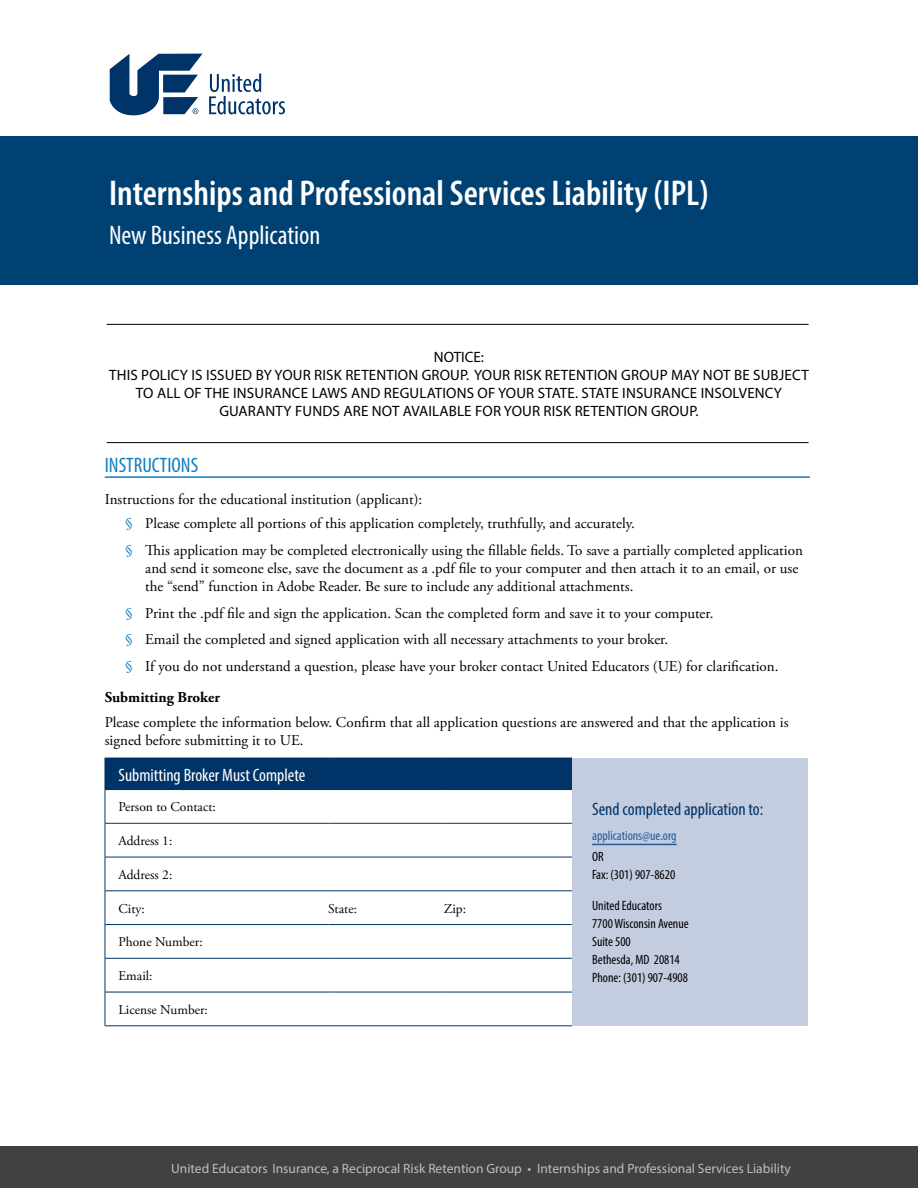
<style>
.page{position:relative;width:918px;height:1188px;background:#fff}
.page>*{position:absolute;margin:0;border:0;box-sizing:border-box;transform-origin:0 0}
.t1{font:600 condensed 36px "Myriad Pro";color:#fff}
.t2{font:condensed 27px "Myriad Pro";color:#fff}
.t3{font:condensed 21px "Myriad Pro";color:#0f7ec3}
.t4{font:condensed 18px "Myriad Pro";color:#fff}
.t5{font:condensed 18px "Myriad Pro";color:#003468}
.t6{font:15px/18px "Adobe Garamond Pro";color:#000}
.t7{font:15px/18px "Myriad Pro";letter-spacing:.01em;color:#000;text-align:center}
.t8{font:700 15px "Adobe Garamond Pro";color:#000}
.t9{font:13.5px "Myriad Pro";color:#bcbec0}
.t10{font:condensed 13.5px/18px "Myriad Pro";color:#000}
.t11{font:13.5px "Adobe Garamond Pro";color:#000}
.t12{font:condensed 13.5px "Myriad Pro";color:#215e9e}
.s1{color:#007ec6}
</style>
<div class="page">
<svg style="left:110px;top:54px;width:92px;height:61px"></svg>
<svg style="left:209px;top:74px;width:76px;height:40px"></svg>
<div style="left:0;top:1147px;width:918px;height:41px;background:#414042"></div>
<div style="left:0;top:136px;width:918px;height:149px;background:#004173"></div>
<hr style="left:105px;top:476px;width:705px;height:2px;background:#0f7ec3">
<div style="left:105px;top:758px;width:467px;height:32px;background:#003468"></div>
<div style="left:572px;top:758px;width:235px;height:268px;background:#c4ccdf"></div>
<hr style="left:105px;top:790px;width:1px;height:33px;background:#003468">
<hr style="left:105px;top:823px;width:223px;height:1px;background:#003468">
<hr style="left:105px;top:823px;width:1px;height:34px;background:#003468">
<hr style="left:328px;top:823px;width:116px;height:1px;background:#003468">
<hr style="left:444px;top:823px;width:128px;height:1px;background:#003468">
<hr style="left:105px;top:857px;width:223px;height:1px;background:#003468">
<hr style="left:105px;top:857px;width:1px;height:34px;background:#003468">
<hr style="left:328px;top:857px;width:116px;height:1px;background:#003468">
<hr style="left:444px;top:857px;width:128px;height:1px;background:#003468">
<hr style="left:105px;top:891px;width:223px;height:1px;background:#003468">
<hr style="left:105px;top:891px;width:1px;height:33px;background:#003468">
<hr style="left:328px;top:891px;width:116px;height:1px;background:#003468">
<hr style="left:444px;top:891px;width:128px;height:1px;background:#003468">
<hr style="left:105px;top:924px;width:223px;height:1px;background:#003468">
<hr style="left:105px;top:925px;width:1px;height:33px;background:#003468">
<hr style="left:328px;top:924px;width:116px;height:1px;background:#003468">
<hr style="left:444px;top:924px;width:128px;height:1px;background:#003468">
<hr style="left:105px;top:958px;width:223px;height:1px;background:#003468">
<hr style="left:105px;top:958px;width:1px;height:34px;background:#003468">
<hr style="left:328px;top:958px;width:116px;height:1px;background:#003468">
<hr style="left:444px;top:958px;width:128px;height:1px;background:#003468">
<hr style="left:105px;top:992px;width:223px;height:1px;background:#003468">
<hr style="left:105px;top:992px;width:1px;height:34px;background:#003468">
<hr style="left:328px;top:992px;width:116px;height:1px;background:#003468">
<hr style="left:444px;top:992px;width:128px;height:1px;background:#003468">
<hr style="left:105px;top:1026px;width:223px;height:1px;background:#003468">
<hr style="left:328px;top:1026px;width:116px;height:1px;background:#003468">
<hr style="left:444px;top:1026px;width:128px;height:1px;background:#003468">
<hr style="left:592px;top:844px;width:85px;height:1px;background:#215e9e">
<hr style="left:107px;top:324px;width:702px;height:1px;background:#000">
<hr style="left:107px;top:442px;width:702px;height:1px;background:#000">
<h1 class="t1" style="left:109px;top:173px;width:601px">Internships and Professional Services Liability (IPL)</h1>
<h2 class="t2" style="left:109px;top:219px;width:213px">New Business Application</h2>
<p class="t7" style="left:109px;top:348px;width:701px">NOTICE:<br>THIS POLICY IS ISSUED BY YOUR RISK RETENTION GROUP. YOUR RISK RETENTION GROUP MAY NOT BE SUBJECT TO ALL OF THE INSURANCE LAWS AND REGULATIONS OF YOUR STATE. STATE INSURANCE INSOLVENCY GUARANTY FUNDS ARE NOT AVAILABLE FOR YOUR RISK RETENTION GROUP.</p>
<h3 class="t3" style="left:105px;top:452px;width:95px">INSTRUCTIONS</h3>
<p class="t6" style="left:125px;top:487px;width:511px;line-height:24.8px;text-indent:-20px">Instructions for the educational institution (applicant):<br><span class="s1">§</span> Please complete all portions of this application completely, truthfully, and accurately.</p>
<p class="t6" style="left:145px;top:542px;width:659px;text-indent:-20px"><span class="s1">§</span> This application may be completed electronically using the fillable fields. To save a partially completed application and send it someone else, save the document as a .pdf file to your computer and then attach it to an email, or use the “send” function in Adobe Reader. Be sure to include any additional attachments.</p>
<p class="t6" style="left:125px;top:600px;width:655px;line-height:26.7px"><span class="s1">§</span> Print the .pdf file and sign the application. Scan the completed form and save it to your computer.<br><span class="s1">§</span> Email the completed and signed application with all necessary attachments to your broker.<br><span class="s1">§</span> If you do not understand a question, please have your broker contact United Educators (UE) for clarification.</p>
<p class="t8" style="left:105px;top:689px;width:117px">Submitting Broker</p>
<p class="t6" style="left:105px;top:714px;width:685px">Please complete the information below. Confirm that all application questions are answered and that the application is signed before submitting it to UE.</p>
<p class="t4" style="left:118px;top:764px;width:188px">Submitting Broker Must Complete</p>
<p class="t5" style="left:592px;top:798px;width:173px">Send completed application to:</p>
<p class="t12" style="left:592px;top:827px;width:86px">applications@ue.org</p>
<p class="t10" style="left:592px;top:847px;width:85px">OR<br>Fax: (301) 907-8620</p>
<p class="t10" style="left:592px;top:897px;width:98px">United Educators<br>7700 Wisconsin Avenue<br>Suite 500<br>Bethesda, MD 20814<br>Phone: (301) 907-4908</p>
<p class="t11" style="left:118px;top:799px;width:99px">Person to Contact:</p>
<p class="t11" style="left:118px;top:833px;width:55px">Address 1:</p>
<p class="t11" style="left:118px;top:866px;width:55px">Address 2:</p>
<p class="t11" style="left:118px;top:900px;width:28px">City:</p>
<p class="t11" style="left:328px;top:900px;width:30px">State:</p>
<p class="t11" style="left:444px;top:900px;width:24px">Zip:</p>
<p class="t11" style="left:118px;top:934px;width:86px">Phone Number:</p>
<p class="t11" style="left:118px;top:968px;width:36px">Email:</p>
<p class="t11" style="left:118px;top:1001px;width:91px">License Number:</p>
<p class="t9" style="left:171px;top:1161px;width:621px">United Educators Insurance, a Reciprocal Risk Retention Group • Internships and Professional Services Liability</p>
</div>
